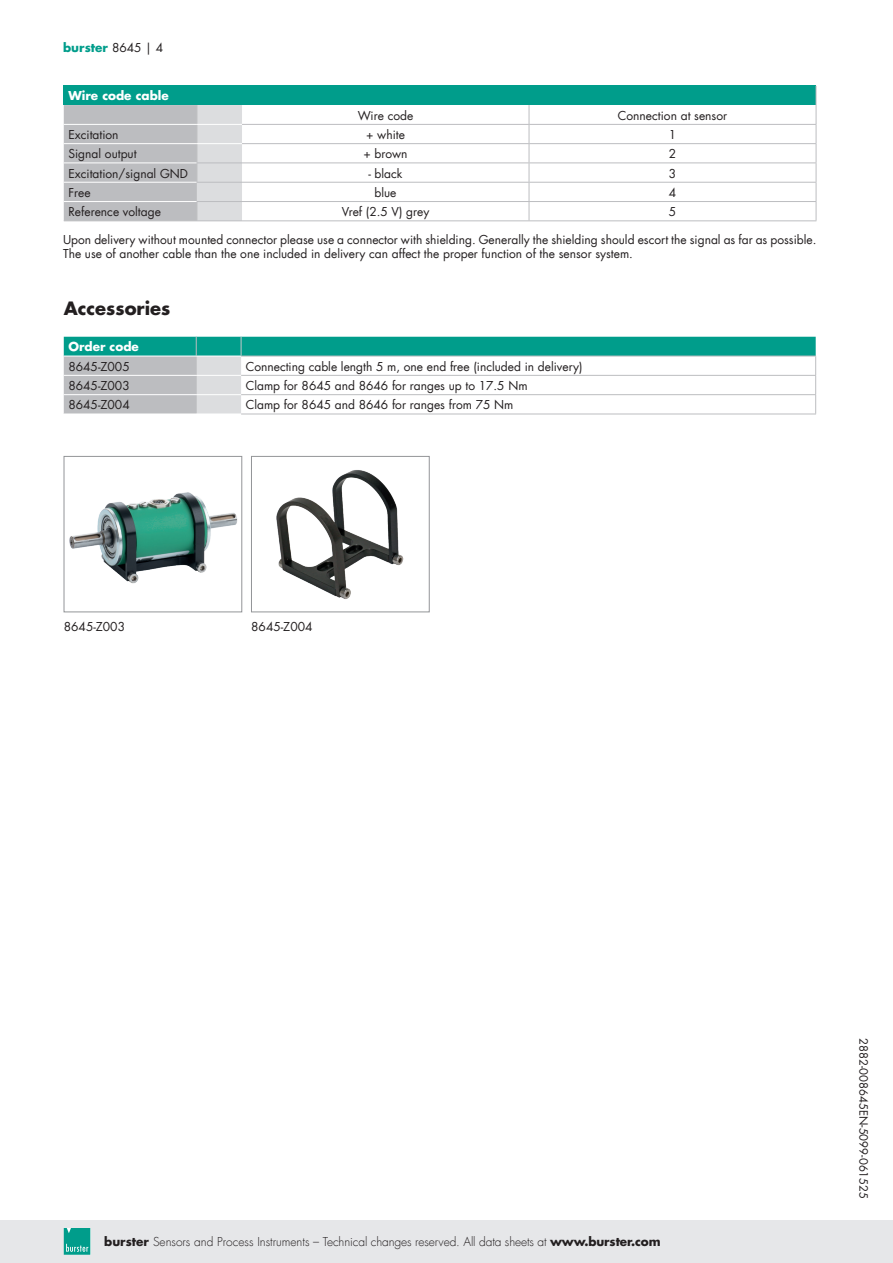
<style>
.page{position:relative;width:893px;height:1263px;background:#fff}
.page>*{position:absolute;margin:0;border:0;box-sizing:border-box;transform-origin:0 0}
.Subline_-_H3{font:700 18px "Futura LT";color:#231f20}
.Tabelle_Fließtext__l{font:12px/13.5px "Futura LT";color:#231f20}
.t1{font:300 12px "Futura LT";letter-spacing:-.01em;color:#231f20}
.Tabelle_Fließtext{font:12px "Futura LT";color:#231f20}
.Tabelllenkopf{font:700 12px "Futura LT";color:#fff}
.Fließtext_01{font:12px "Futura LT";color:#231f20}
.t2{font:700 12px "Futura LT";color:#009d8b}
.t3{font:11.25px "Futura LT";color:#231f20}
.s1{font-weight:400;color:#231f20}
.s2{font-weight:700}
</style>
<div class="page">
<img style="left:276px;top:470px;width:127px;height:129px">
<div style="left:64px;top:456px;width:178px;height:156px;border:1px solid #939598"></div>
<div style="left:251px;top:456px;width:178px;height:156px;border:1px solid #939598"></div>
<img style="left:69px;top:492px;width:169px;height:92px">
<div style="left:0;top:1220px;width:893px;height:43px;background:#e6e7e9"></div>
<svg style="left:64px;top:1228px;width:26px;height:27px"></svg>
<div style="left:64px;top:86px;width:752px;height:19px;background:#009d8b"></div>
<hr style="left:242px;top:143px;width:287px;height:1px;background:#bcbdc0">
<hr style="left:529px;top:143px;width:287px;height:1px;background:#bcbdc0">
<hr style="left:242px;top:163px;width:287px;height:1px;background:#bcbdc0">
<hr style="left:529px;top:163px;width:287px;height:1px;background:#bcbdc0">
<hr style="left:242px;top:182px;width:287px;height:1px;background:#bcbdc0">
<hr style="left:529px;top:182px;width:287px;height:1px;background:#bcbdc0">
<svg style="left:64px;top:105px;width:178px;height:115px;background:#c4c5c8"></svg>
<hr style="left:242px;top:201px;width:287px;height:1px;background:#bcbdc0">
<hr style="left:529px;top:201px;width:287px;height:1px;background:#bcbdc0">
<svg style="left:529px;top:105px;width:1px;height:115px"></svg>
<svg style="left:816px;top:86px;width:1px;height:134px"></svg>
<hr style="left:197px;top:220px;width:45px;height:1px;background:#bcbdc0">
<hr style="left:242px;top:220px;width:287px;height:1px;background:#bcbdc0">
<hr style="left:529px;top:220px;width:287px;height:1px;background:#bcbdc0">
<hr style="left:64px;top:143px;width:133px;height:1px;background:#fff">
<hr style="left:197px;top:143px;width:45px;height:1px;background:#fff">
<hr style="left:242px;top:124px;width:287px;height:1px;background:#bcbdc0">
<hr style="left:529px;top:124px;width:287px;height:1px;background:#bcbdc0">
<hr style="left:64px;top:124px;width:133px;height:1px;background:#fff">
<hr style="left:197px;top:124px;width:45px;height:1px;background:#fff">
<hr style="left:64px;top:182px;width:133px;height:1px;background:#fff">
<hr style="left:64px;top:201px;width:133px;height:1px;background:#fff">
<hr style="left:64px;top:163px;width:133px;height:1px;background:#fff">
<hr style="left:64px;top:220px;width:133px;height:1px;background:#bcbdc0">
<hr style="left:241px;top:414px;width:575px;height:1px;background:#bcbdc0">
<svg style="left:64px;top:337px;width:752px;height:77px"></svg>
<p class="t2" style="left:63px;top:40px;width:102px">burster <span class="s1">8645 | 4</span></p>
<p class="Tabelllenkopf" style="left:68px;top:88px;width:102px">Wire code cable</p>
<p class="Tabelle_Fließtext__l" style="left:358px;top:109px;width:57px">Wire code</p>
<p class="Tabelle_Fließtext" style="left:618px;top:108px;width:111px">Connection at sensor</p>
<p class="Tabelle_Fließtext__l" style="left:68px;top:128px;width:52px">Excitation</p>
<p class="Tabelle_Fließtext" style="left:366px;top:127px;width:40px">+ white</p>
<p class="Tabelle_Fließtext" style="left:669px;top:127px;width:9px">1</p>
<p class="Tabelle_Fließtext__l" style="left:68px;top:147px;width:70px">Signal output</p>
<p class="Tabelle_Fließtext" style="left:363px;top:146px;width:46px">+ brown</p>
<p class="Tabelle_Fließtext" style="left:669px;top:146px;width:9px">2</p>
<p class="Tabelle_Fließtext__l" style="left:68px;top:166px;width:121px">Excitation/signal GND</p>
<p class="Tabelle_Fließtext" style="left:368px;top:165px;width:36px">- black</p>
<p class="Tabelle_Fließtext" style="left:669px;top:165px;width:9px">3</p>
<p class="Tabelle_Fließtext__l" style="left:68px;top:186px;width:24px">Free</p>
<p class="Tabelle_Fließtext" style="left:374px;top:185px;width:24px">blue</p>
<p class="Tabelle_Fließtext" style="left:669px;top:185px;width:9px">4</p>
<p class="Tabelle_Fließtext__l" style="left:68px;top:205px;width:94px">Reference voltage</p>
<p class="Tabelle_Fließtext" style="left:342px;top:204px;width:89px">Vref (2.5 V) grey</p>
<p class="Tabelle_Fließtext" style="left:669px;top:204px;width:9px">5</p>
<p class="Tabelle_Fließtext__l" style="left:63px;top:233px;width:755px">Upon delivery without mounted connector please use a connector with shielding. Generally the shielding should escort the signal as far as possible.<br>The use of another cable than the one included in delivery can affect the proper function of the sensor system.</p>
<p class="Subline_-_H3" style="left:64px;top:297px;width:108px">Accessories</p>
<p class="Tabelllenkopf" style="left:68px;top:339px;width:72px">Order code</p>
<p class="Tabelle_Fließtext__l" style="left:68px;top:360px;width:63px">8645-Z005</p>
<p class="Tabelle_Fließtext__l" style="left:246px;top:360px;width:338px">Connecting cable length 5 m, one end free (included in delivery)</p>
<p class="Tabelle_Fließtext__l" style="left:68px;top:379px;width:63px">8645-Z003</p>
<p class="Tabelle_Fließtext__l" style="left:246px;top:379px;width:283px">Clamp for 8645 and 8646 for ranges up to 17.5 Nm</p>
<p class="Tabelle_Fließtext__l" style="left:68px;top:398px;width:63px">8645-Z004</p>
<p class="Tabelle_Fließtext__l" style="left:246px;top:398px;width:269px">Clamp for 8645 and 8646 for ranges from 75 Nm</p>
<p class="Fließtext_01" style="left:64px;top:619px;width:63px">8645-Z003</p>
<p class="Fließtext_01" style="left:251px;top:619px;width:63px">8645-Z004</p>
<p class="t1" style="left:104px;top:1235px;width:558px"><span class="s2">burster</span> Sensors and Process Instruments – Technical changes reserved. All data sheets at <span class="s2">www.burster.com</span></p>
<p class="t3" style="left:871px;top:1038px;width:163px;rotate:90deg">2882-008645EN-5099-061525</p>
</div>
